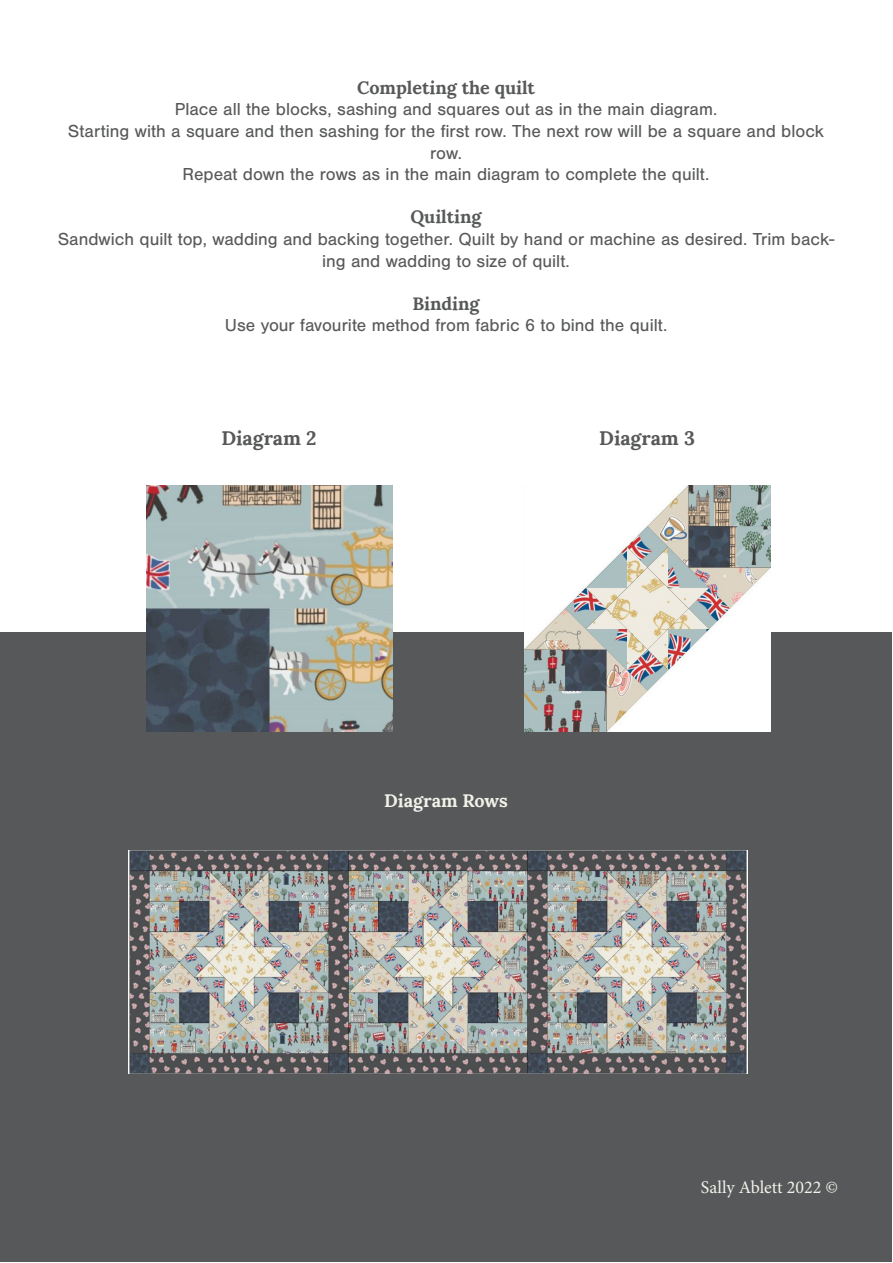
<style>
.page{position:relative;width:893px;height:1263px;background:#fff}
.page>*{position:absolute;margin:0;border:0;box-sizing:border-box;transform-origin:0 0}
.t1{font:700 19.5px "Lora";color:#575859}
.t2{font:18px/21.6px "Nimbus San";color:#575859;text-align:center}
.t3{font:700 18px "Lora";color:#575859}
.t4{font:18px "Minion Pro";color:#f2f2eb}
.t5{font:700 18px "Lora";color:#f2f2eb}
</style>
<div class="page">
<div style="left:1px;top:632px;width:891px;height:630px;background:#575859"></div>
<img style="left:128px;top:850px;width:620px;height:223px">
<img style="left:146px;top:486px;width:246px;height:246px">
<img style="left:524px;top:486px;width:246px;height:246px">
<p class="t3" style="left:357px;top:72px;width:179px">Completing the quilt</p>
<p class="t2" style="left:175px;top:99px;width:544px">Place all the blocks, sashing and squares out as in the main diagram.</p>
<p class="t2" style="left:68px;top:120px;width:758px">Starting with a square and then sashing for the first row. The next row will be a square and block row.</p>
<p class="t2" style="left:183px;top:164px;width:528px">Repeat down the rows as in the main diagram to complete the quilt.</p>
<p class="t3" style="left:410px;top:202px;width:73px">Quilting</p>
<p class="t2" style="left:58px;top:228px;width:778px">Sandwich quilt top, wadding and backing together. Quilt by hand or machine as desired. Trim back&shy;ing and wadding to size of quilt.</p>
<p class="t3" style="left:412px;top:288px;width:69px">Binding</p>
<p class="t2" style="left:225px;top:315px;width:444px">Use your favourite method from fabric 6 to bind the quilt.</p>
<p class="t1" style="left:222px;top:421px;width:97px">Diagram 2</p>
<p class="t1" style="left:599px;top:421px;width:97px">Diagram 3</p>
<p class="t5" style="left:384px;top:785px;width:125px">Diagram Rows</p>
<p class="t4" style="left:701px;top:1175px;width:139px">Sally Ablett 2022 ©</p>
</div>
